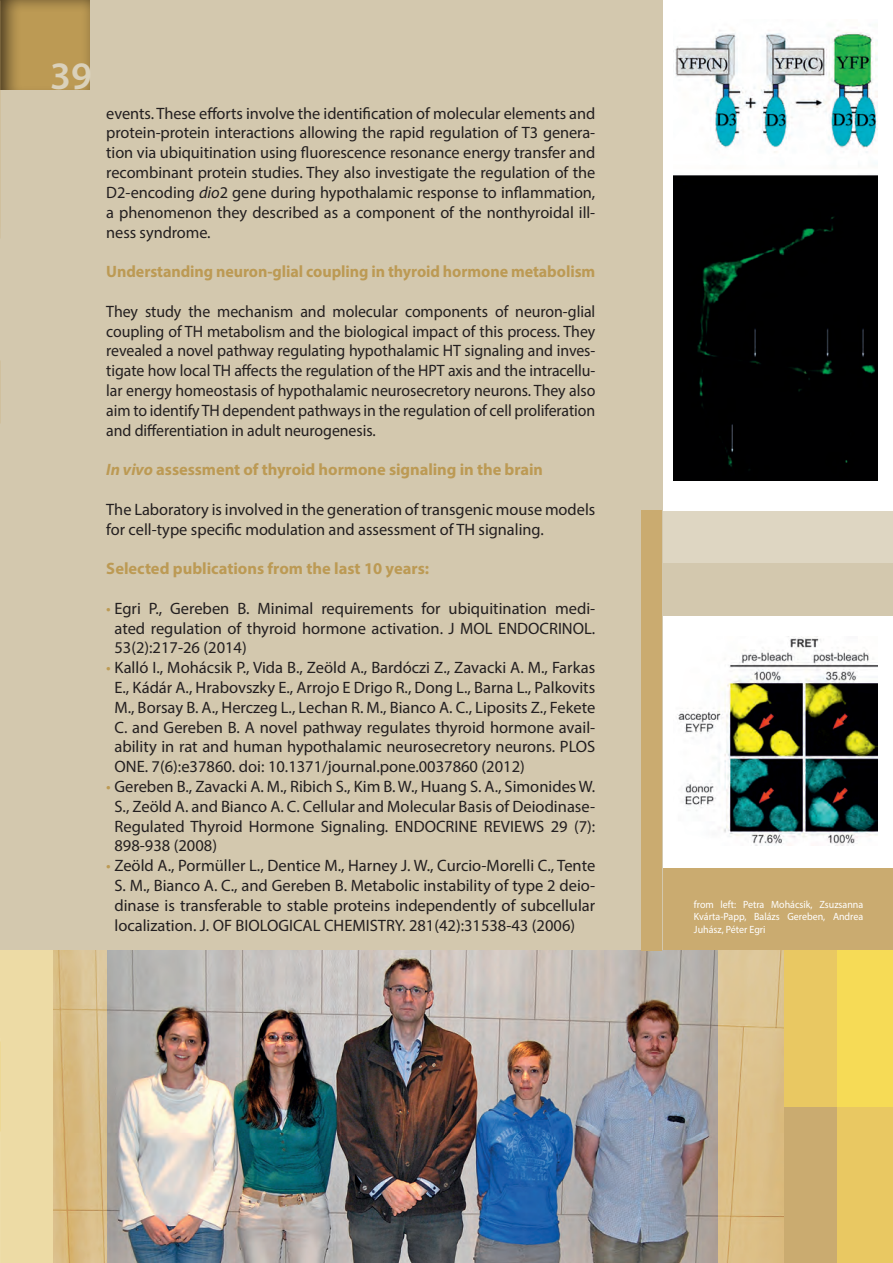
<style>
.page{position:relative;width:893px;height:1263px;background:#fff}
.page>*{position:absolute;margin:0;border:0;box-sizing:border-box;transform-origin:0 0}
.t1{font:600 39px "Myriad Pro";color:#dad1bb}
.t2{font:16.5px/19.8px "Myriad Pro";color:#231f20;text-align:justify}
.t3{font:16.5px/19.8px "Myriad Pro";color:#231f20;text-align:justify;scale:.96 1}
.t4{font:700 16.5px "Myriad Pro";letter-spacing:-.005em;color:#bc9a54}
.t5{font:10.5px/12.6px "Myriad Pro";color:#fff;text-align:justify;scale:.95 1}
.s1{font-style:italic}
.s2{color:#bc9a54}
</style>
<div class="page">
<div style="left:660px;top:856px;width:233px;height:251px;background:#caab70"></div>
<div style="left:660px;top:491px;width:233px;height:72px;background:#ded6c2"></div>
<div style="left:660px;top:563px;width:233px;height:72px;background:#d3c8ae"></div>
<div style="left:662px;top:0;width:231px;height:510px;background:#fff"></div>
<img style="left:673px;top:30px;width:204px;height:451px">
<div style="left:662px;top:617px;width:231px;height:251px;background:#fff"></div>
<img style="left:677px;top:637px;width:200px;height:208px">
<div style="left:0;top:0;width:662px;height:1263px;background:#d3c8ae"></div>
<div style="left:0;top:0;width:89px;height:91px;background:#231f20;opacity:.75"></div>
<hr style="left:0;top:0;width:1px;height:91px;background:#77623a">
<img style="left:106px;top:950px;width:613px;height:313px">
<svg style="left:0;top:950px;width:106px;height:313px;background:#e2cc95"></svg>
<div style="left:641px;top:510px;width:21px;height:440px;background:#caab70"></div>
<svg style="left:719px;top:950px;width:119px;height:313px;background:#dabd7b"></svg>
<div style="left:838px;top:950px;width:55px;height:313px;background:linear-gradient(to right,#f0d25c,#f0d25c)"></div>
<p class="t1" style="left:50px;top:52px;width:43px">39</p>
<p class="t2" style="left:106px;top:103px;width:491px">events. These efforts involve the identification of molecular elements and protein-protein interactions allowing the rapid regulation of T3 genera&shy;tion via ubiquitination using fluorescence resonance energy transfer and recombinant protein studies. They also investigate the regulation of the D2-encoding <span class="s1">dio</span>2 gene during hypothalamic response to inflammation, a phenomenon they described as a component of the nonthyroidal ill&shy;ness syndrome.</p>
<p class="t4" style="left:106px;top:261px;width:491px">Understanding neuron-glial coupling in thyroid hormone metabolism</p>
<p class="t3" style="left:106px;top:301px;width:511px">They study the mechanism and molecular components of neuron-glial coupling of TH metabolism and the biological impact of this process. They revealed a novel pathway regulating hypothalamic HT signaling and inves&shy;tigate how local TH affects the regulation of the HPT axis and the intracellu&shy;lar energy homeostasis of hypothalamic neurosecretory neurons. They also aim to identify TH dependent pathways in the regulation of cell proliferation and differentiation in adult neurogenesis.</p>
<p class="t4" style="left:106px;top:459px;width:438px"><span class="s1">In vivo</span> assessment of thyroid hormone signaling in the brain</p>
<p class="t2" style="left:106px;top:499px;width:490px">The Laboratory is involved in the generation of transgenic mouse models for cell-type specific modulation and assessment of TH signaling.</p>
<p class="t4" style="left:106px;top:558px;width:324px">Selected publications from the last 10 years:</p>
<p class="t2" style="left:114px;top:598px;width:482px;text-indent:-8px"><span class="s2">•</span> Egri P., Gereben B. Minimal requirements for ubiquitination medi&shy;ated regulation of thyroid hormone activation. J MOL ENDOCRINOL.<br>53(2):217-26 (2014)</p>
<p class="t2" style="left:114px;top:657px;width:482px;text-indent:-8px"><span class="s2">•</span> Kalló I., Mohácsik P., Vida B., Zeöld A., Bardóczi Z., Zavacki A. M., Farkas E., Kádár A., Hrabovszky E., Arrojo E Drigo R., Dong L., Barna L., Palkovits M., Borsay B. A., Herczeg L., Lechan R. M., Bianco A. C., Liposits Z., Fekete C. and Gereben B. A novel pathway regulates thyroid hormone avail&shy;ability in rat and human hypothalamic neurosecretory neurons. PLOS ONE. 7(6):e37860. doi: 10.1371/journal.pone.0037860 (2012)</p>
<p class="t2" style="left:114px;top:776px;width:482px;text-indent:-8px"><span class="s2">•</span> Gereben B., Zavacki A. M., Ribich S., Kim B. W., Huang S. A., Simonides W.<br>S., Zeöld A. and Bianco A. C. Cellular and Molecular Basis of Deiodinase-Regulated Thyroid Hormone Signaling. ENDOCRINE REVIEWS 29 (7):<br>898-938 (2008)</p>
<p class="t2" style="left:114px;top:855px;width:482px;text-indent:-8px"><span class="s2">•</span> Zeöld A., Pormüller L., Dentice M., Harney J. W., Curcio-Morelli C., Tente S. M., Bianco A. C., and Gereben B. Metabolic instability of type 2 deio&shy;dinase is transferable to stable proteins independently of subcellular localization. J. OF BIOLOGICAL CHEMISTRY. 281(42):31538-43 (2006)</p>
<p class="t5" style="left:694px;top:898px;width:180px">from left: Petra Mohácsik, Zsuzsanna Kvárta-Papp, Balázs Gereben, Andrea Juhász, Péter Egri</p>
</div>
